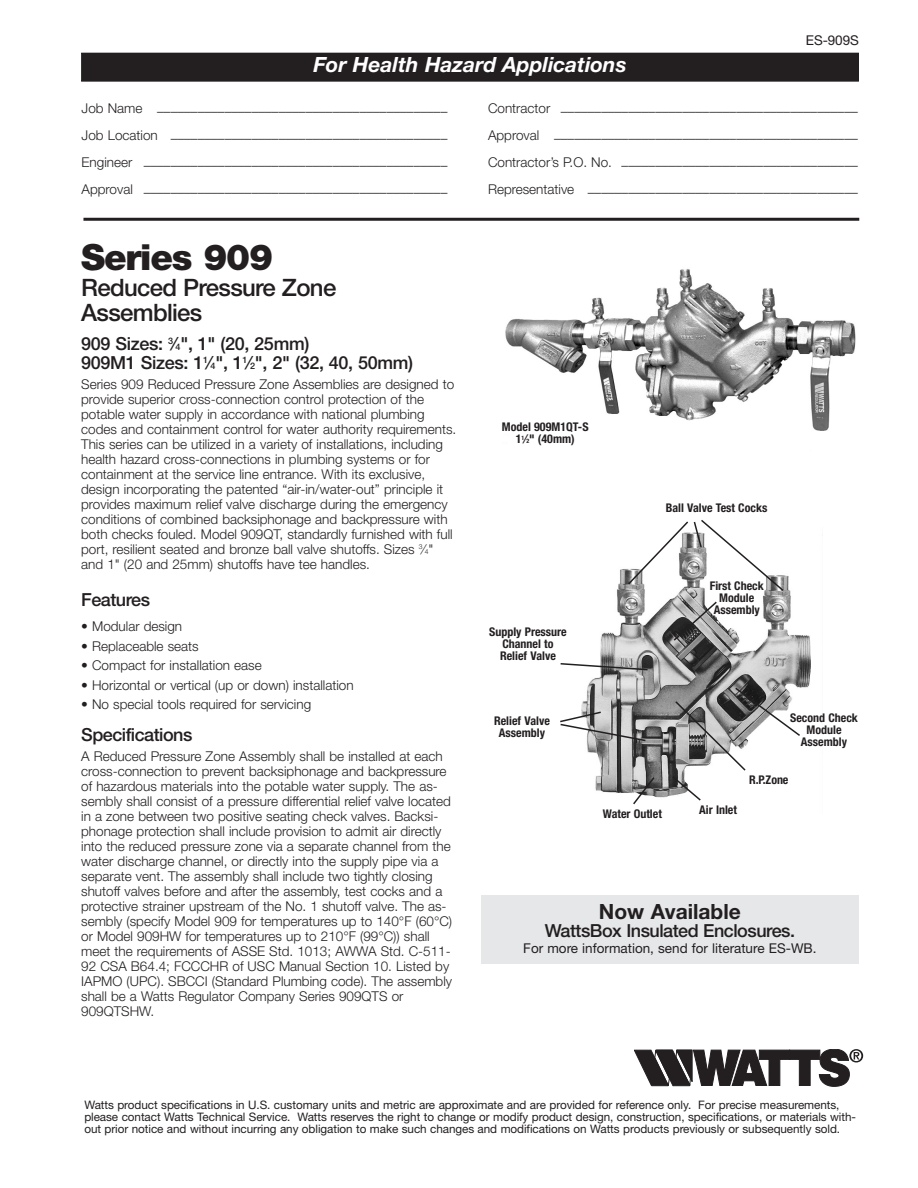
<style>
.page{position:relative;width:918px;height:1188px;background:#fff}
.page>*{position:absolute;margin:0;border:0;box-sizing:border-box;transform-origin:0 0}
.t1{font:900 36px "Helvetica Neue LT Std";letter-spacing:-.035em;color:#231f20}
.t2{font:500 24px/25.5px "Helvetica Neue LT Std";letter-spacing:-.03em;color:#231f20}
.t3{font:italic 700 21px "Helvetica Neue LT Std";color:#fff}
.t4{font:700 21px "Helvetica Neue LT Std";color:#231f20}
.t5{font:500 18px/19.5px "Helvetica Neue LT Std";letter-spacing:-.03em;color:#231f20}
.t6{font:300 13.5px/15px "Helvetica Neue LT Std";color:#231f20}
.t7{font:13.5px "Helvetica Neue LT Std";color:#231f20}
.t8{font:700 condensed 12px/12px "Helvetica Neue LT Std";color:#231f20;text-align:center}
.t9{font:11.7px/12px "Helvetica Neue LT Std";letter-spacing:-.005em;color:#231f20}
.s1{font-size:9px}
.s2{font-size:6.75px}
.s3{font-size:6px}
</style>
<div class="page">
<img style="left:505px;top:269px;width:351px;height:162px">
<div style="left:82px;top:53px;width:776px;height:28px;background:#231f20"></div>
<div style="left:81px;top:53px;width:778px;height:29px;border:1px solid #231f20"></div>
<div style="left:481px;top:895px;width:377px;height:69px;background:#e6e7e9"></div>
<img style="left:802px;top:535px;width:21px;height:153px">
<svg style="left:560px;top:520px;width:242px;height:285px"></svg>
<hr style="left:83px;top:218px;width:776px;height:3px;background:#231f20">
<svg style="left:634px;top:1049px;width:229px;height:38px"></svg>
<h3 class="t3" style="left:313px;top:57px;width:315px">For Health Hazard Applications</h3>
<p class="t7" style="left:806px;top:35px;width:54px">ES-909S</p>
<p class="t6" style="left:82px;top:105px;width:367px">Job Name –––––––––––––––––––––––––––––––––––––––––––</p>
<p class="t6" style="left:488px;top:105px;width:371px">Contractor ––––––––––––––––––––––––––––––––––––––––––––</p>
<p class="t6" style="left:82px;top:132px;width:367px">Job Location –––––––––––––––––––––––––––––––––––––––––</p>
<p class="t6" style="left:488px;top:132px;width:371px">Approval –––––––––––––––––––––––––––––––––––––––––––––</p>
<p class="t6" style="left:82px;top:159px;width:367px">Engineer –––––––––––––––––––––––––––––––––––––––––––––</p>
<p class="t6" style="left:488px;top:159px;width:371px">Contractor’s P.O. No. –––––––––––––––––––––––––––––––––––</p>
<p class="t6" style="left:82px;top:187px;width:367px">Approval –––––––––––––––––––––––––––––––––––––––––––––</p>
<p class="t6" style="left:488px;top:187px;width:371px">Representative ––––––––––––––––––––––––––––––––––––––––</p>
<h1 class="t1" style="left:81px;top:244px;width:193px">Series 909</h1>
<h2 class="t2" style="left:81px;top:277px;width:257px">Reduced Pressure Zone<br>Assemblies</h2>
<h3 class="t5" style="left:81px;top:335px;width:333px">909 Sizes: <sup>3</sup>⁄<span class="s1">4</span>", 1" (20, 25mm)<br>909M1 Sizes: 1<sup>1</sup>⁄<span class="s1">4</span>", 1<sup>1</sup>⁄<span class="s1">2</span>", 2" (32, 40, 50mm)</h3>
<p class="t6" style="left:81px;top:378px;width:377px">Series 909 Reduced Pressure Zone Assemblies are designed to provide superior cross-connection control protection of the potable water supply in accordance with national plumbing codes and containment control for water authority requirements.<br>This series can be utilized in a variety of installations, including health hazard cross-connections in plumbing systems or for containment at the service line entrance. With its exclusive, design incorporating the patented “air-in/water-out” principle it provides maximum relief valve discharge during the emergency conditions of combined backsiphonage and backpressure with both checks fouled. Model 909QT, standardly furnished with full port, resilient seated and bronze ball valve shutoffs. Sizes <sup>3</sup>⁄<span class="s2">4</span>" and 1" (20 and 25mm) shutoffs have tee handles.</p>
<h3 class="t5" style="left:81px;top:592px;width:70px">Features</h3>
<p class="t6" style="left:81px;top:620px;width:102px">• Modular design</p>
<p class="t6" style="left:81px;top:640px;width:119px">• Replaceable seats</p>
<p class="t6" style="left:81px;top:659px;width:182px">• Compact for installation ease</p>
<p class="t6" style="left:81px;top:679px;width:274px">• Horizontal or vertical (up or down) installation</p>
<p class="t6" style="left:81px;top:698px;width:232px">• No special tools required for servicing</p>
<h3 class="t5" style="left:81px;top:727px;width:113px">Specifications</h3>
<p class="t6" style="left:81px;top:751px;width:372px">A Reduced Pressure Zone Assembly shall be installed at each cross-connection to prevent backsiphonage and backpressure of hazardous materials into the potable water supply. The as&shy;sembly shall consist of a pressure differential relief valve located in a zone between two positive seating check valves. Backsi&shy;phonage protection shall include provision to admit air directly into the reduced pressure zone via a separate channel from the water discharge channel, or directly into the supply pipe via a separate vent. The assembly shall include two tightly closing shutoff valves before and after the assembly, test cocks and a protective strainer upstream of the No. 1 shutoff valve. The as&shy;sembly (specify Model 909 for temperatures up to 140°F (60°C) or Model 909HW for temperatures up to 210°F (99°C)) shall meet the requirements of ASSE Std. 1013; AWWA Std. C-511- 92 CSA B64.4; FCCCHR of USC Manual Section 10. Listed by IAPMO (UPC). SBCCI (Standard Plumbing code). The assembly shall be a Watts Regulator Company Series 909QTS or 909QTSHW.</p>
<p class="t8" style="left:502px;top:422px;width:88px">Model 909M1QT-S<br>1<sup>1</sup>⁄<span class="s3">2</span>" (40mm)</p>
<p class="t8" style="left:666px;top:503px;width:103px">Ball Valve Test Cocks</p>
<p class="t8" style="left:489px;top:627px;width:79px">Supply Pressure<br>Channel to<br>Relief Valve</p>
<p class="t8" style="left:494px;top:716px;width:57px">Relief Valve<br>Assembly</p>
<p class="t8" style="left:710px;top:581px;width:56px">First Check<br>Module<br>Assembly</p>
<p class="t8" style="left:790px;top:713px;width:69px">Second Check<br>Module<br>Assembly</p>
<p class="t8" style="left:603px;top:809px;width:61px">Water Outlet</p>
<p class="t8" style="left:699px;top:805px;width:39px">Air Inlet</p>
<p class="t8" style="left:749px;top:775px;width:41px">R.P.Zone</p>
<h3 class="t4" style="left:599px;top:904px;width:144px">Now Available</h3>
<h3 class="t5" style="left:545px;top:923px;width:252px">WattsBox Insulated Enclosures.</h3>
<p class="t7" style="left:523px;top:944px;width:295px">For more information, send for literature ES-WB.</p>
<p class="t9" style="left:84px;top:1100px;width:773px">Watts product specifications in U.S. customary units and metric are approximate and are provided for reference only. For precise measurements, please contact Watts Technical Service. Watts reserves the right to change or modify product design, construction, specifications, or materials with&shy;out prior notice and without incurring any obligation to make such changes and modifications on Watts products previously or subsequently sold.</p>
</div>
